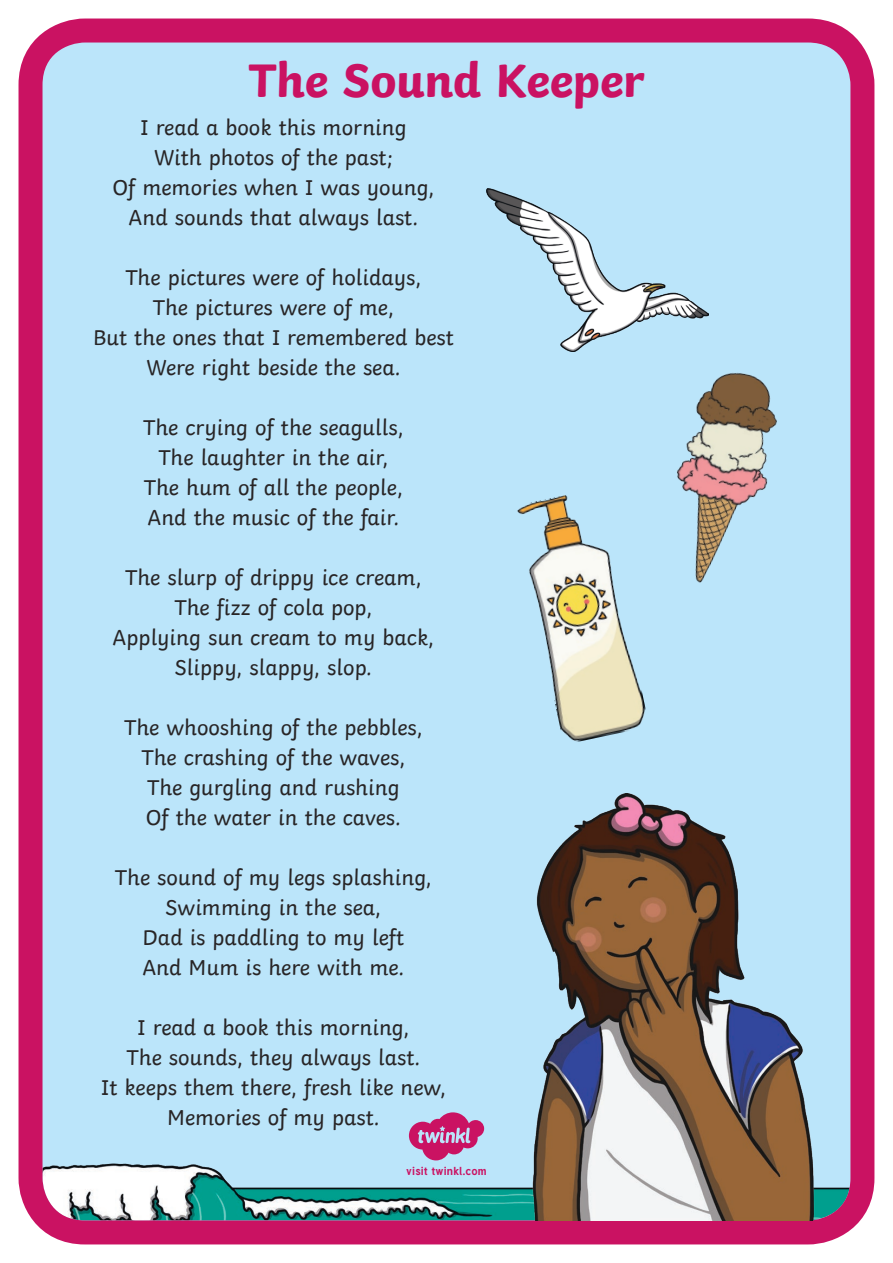
<style>
.page{position:relative;width:893px;height:1263px;background:#fff}
.page>*{position:absolute;margin:0;border:0;box-sizing:border-box;transform-origin:0 0}
.t1{font:700 49.5px "Twinkl";letter-spacing:-.01em;color:#ca1262}
.KS1_Body_Copy{font:22.5px "Twinkl";color:#282526}
.Logo_URL_-_Colour{font:700 11.4px "Tuffy";letter-spacing:.015em;color:#ca1262}
</style>
<div class="page">
<div style="left:31px;top:31px;width:831px;height:1201px;background:#bbe5fa;border-radius:55px"></div>
<img style="left:44px;top:1163px;width:805px;height:56px">
<div style="left:19px;top:19px;width:855px;height:1225px;border:24px solid #ca1262;border-radius:55px"></div>
<svg style="left:409px;top:1112px;width:75px;height:48px"></svg>
<img style="left:511px;top:793px;width:312px;height:427px">
<img style="left:486px;top:189px;width:223px;height:163px">
<img style="left:615px;top:343px;width:162px;height:240px">
<img style="left:517px;top:488px;width:132px;height:254px">
<p class="t1" style="left:248px;top:39px;width:398px">The Sound Keeper</p>
<p class="KS1_Body_Copy" style="left:140px;top:110px;width:268px">I read a book this morning</p>
<p class="KS1_Body_Copy" style="left:154px;top:140px;width:240px">With photos of the past;</p>
<p class="KS1_Body_Copy" style="left:113px;top:170px;width:323px">Of memories when I was young,</p>
<p class="KS1_Body_Copy" style="left:129px;top:200px;width:291px">And sounds that always last.</p>
<p class="KS1_Body_Copy" style="left:125px;top:260px;width:298px">The pictures were of holidays,</p>
<p class="KS1_Body_Copy" style="left:153px;top:290px;width:243px">The pictures were of me,</p>
<p class="KS1_Body_Copy" style="left:93px;top:320px;width:362px">But the ones that I remembered best</p>
<p class="KS1_Body_Copy" style="left:146px;top:350px;width:256px">Were right beside the sea.</p>
<p class="KS1_Body_Copy" style="left:143px;top:410px;width:262px">The crying of the seagulls,</p>
<p class="KS1_Body_Copy" style="left:158px;top:440px;width:232px">The laughter in the air,</p>
<p class="KS1_Body_Copy" style="left:144px;top:470px;width:261px">The hum of all the people,</p>
<p class="KS1_Body_Copy" style="left:147px;top:500px;width:253px">And the music of the fair.</p>
<p class="KS1_Body_Copy" style="left:125px;top:560px;width:298px">The slurp of drippy ice cream,</p>
<p class="KS1_Body_Copy" style="left:174px;top:590px;width:199px">The fizz of cola pop,</p>
<p class="KS1_Body_Copy" style="left:113px;top:620px;width:323px">Applying sun cream to my back,</p>
<p class="KS1_Body_Copy" style="left:175px;top:650px;width:199px">Slippy, slappy, slop.</p>
<p class="KS1_Body_Copy" style="left:124px;top:710px;width:300px">The whooshing of the pebbles,</p>
<p class="KS1_Body_Copy" style="left:141px;top:740px;width:265px">The crashing of the waves,</p>
<p class="KS1_Body_Copy" style="left:147px;top:770px;width:254px">The gurgling and rushing</p>
<p class="KS1_Body_Copy" style="left:146px;top:800px;width:257px">Of the water in the caves.</p>
<p class="KS1_Body_Copy" style="left:115px;top:860px;width:319px">The sound of my legs splashing,</p>
<p class="KS1_Body_Copy" style="left:166px;top:890px;width:217px">Swimming in the sea,</p>
<p class="KS1_Body_Copy" style="left:143px;top:920px;width:263px">Dad is paddling to my left</p>
<p class="KS1_Body_Copy" style="left:142px;top:950px;width:264px">And Mum is here with me.</p>
<p class="KS1_Body_Copy" style="left:137px;top:1010px;width:274px">I read a book this morning,</p>
<p class="KS1_Body_Copy" style="left:126px;top:1040px;width:295px">The sounds, they always last.</p>
<p class="KS1_Body_Copy" style="left:101px;top:1070px;width:347px">It keeps them there, fresh like new,</p>
<p class="KS1_Body_Copy" style="left:167px;top:1100px;width:214px">Memories of my past.</p>
<p class="Logo_URL_-_Colour" style="left:406px;top:1161px;width:82px">visit twinkl.com</p>
</div>
